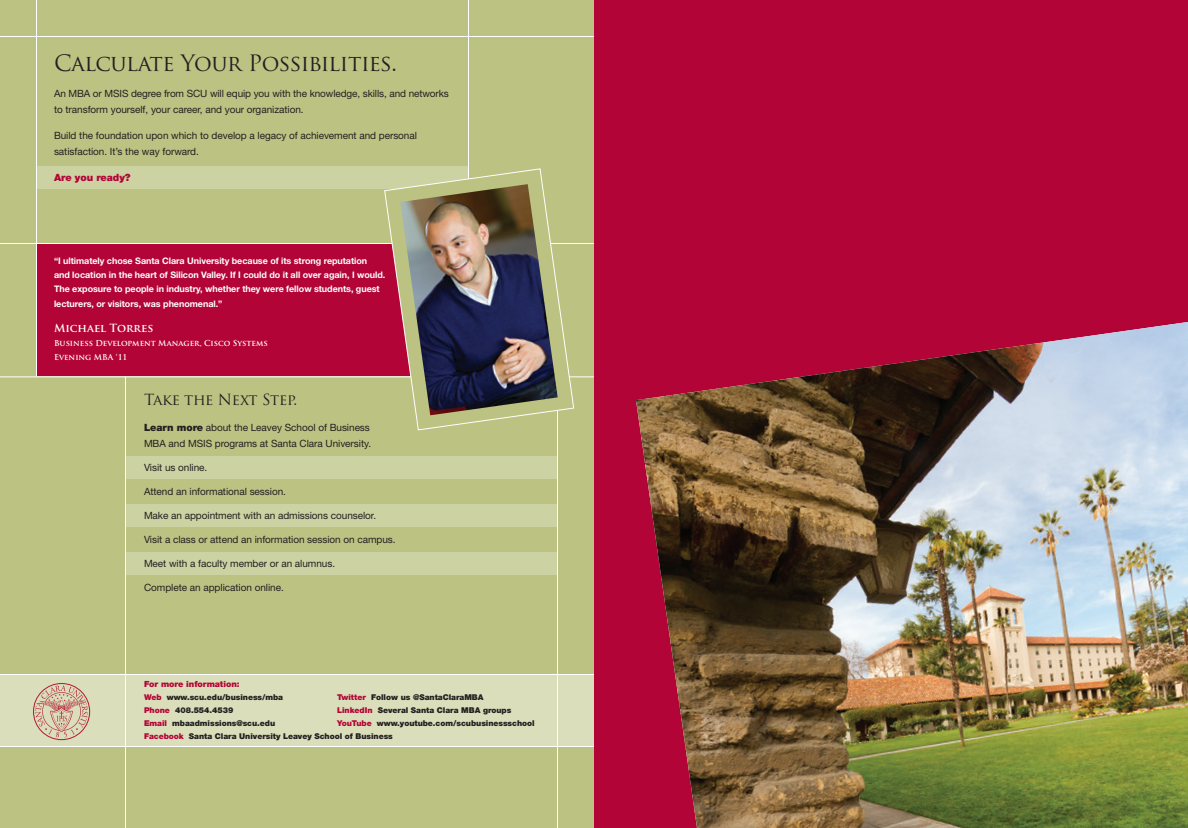
<style>
.page{position:relative;width:1188px;height:828px;background:#fff}
.page>*{position:absolute;margin:0;border:0;box-sizing:border-box;transform-origin:0 0}
.t1{font:22px "Trajan Pro";letter-spacing:-.02em;color:#231f20}
.t2{font:15px "Trajan Pro";letter-spacing:-.02em;color:#231f20}
.t3{font:700 11px "Trajan Pro";color:#fff}
.t4{font:10px/16px "Helvetica Neue";letter-spacing:-.005em;color:#231f20}
.t5{font:900 10px "Helvetica Neue";letter-spacing:-.005em;color:#b30437}
.t6{font:700 9px/14.2px "Helvetica Neue";letter-spacing:-.005em;color:#fff}
.t7{font:900 8.5px "Helvetica Neue";letter-spacing:-.005em;color:#b30437}
.t8{font:900 8px "Helvetica Neue";letter-spacing:-.005em;color:#231f20}
.t9{font:700 8px "Trajan Pro";color:#fff}
.s1{font-weight:900}
.s2{color:#b30437}
</style>
<div class="page">
<div style="left:0;top:0;width:594px;height:828px;background:#bcc282"></div>
<div style="left:36px;top:244px;width:400px;height:132px;background:#b30437"></div>
<div style="left:37px;top:166px;width:432px;height:23px;background:#cdd2a2"></div>
<div style="left:125px;top:456px;width:432px;height:22px;background:#cdd2a2"></div>
<div style="left:126px;top:504px;width:432px;height:22px;background:#cdd2a2"></div>
<div style="left:126px;top:552px;width:432px;height:23px;background:#cdd2a2"></div>
<div style="left:0;top:674px;width:594px;height:72px;background:#dbdeba"></div>
<hr style="left:557px;top:359px;width:1px;height:469px;background:#fff">
<hr style="left:36px;top:0;width:1px;height:376px;background:#fff">
<hr style="left:468px;top:0;width:1px;height:276px;background:#fff">
<div style="left:594px;top:0;width:594px;height:828px;background:#b30437"></div>
<img style="left:636px;top:322px;width:552px;height:506px">
<hr style="left:0;top:243px;width:594px;height:1px;background:#fff">
<hr style="left:0;top:36px;width:594px;height:1px;background:#fff">
<hr style="left:0;top:376px;width:594px;height:1px;background:#fff">
<hr style="left:125px;top:377px;width:1px;height:451px;background:#fff">
<hr style="left:0;top:674px;width:594px;height:1px;background:#fff">
<hr style="left:0;top:746px;width:594px;height:1px;background:#fff">
<svg style="left:33px;top:683px;width:57px;height:57px"></svg>
<svg style="left:384px;top:168px;width:191px;height:263px"></svg>
<img style="left:400px;top:184px;width:158px;height:231px">
<p class="t1" style="left:54px;top:49px;width:345px">Calculate Your Possibilities.</p>
<p class="t4" style="left:54px;top:86px;width:396px">An MBA or MSIS degree from SCU will equip you with the knowledge, skills, and networks to transform yourself, your career, and your organization.</p>
<p class="t4" style="left:54px;top:128px;width:365px">Build the foundation upon which to develop a legacy of achievement and personal</p>
<p class="t4" style="left:54px;top:144px;width:146px">satisfaction. It’s the way forward.</p>
<p class="t5" style="left:54px;top:172px;width:78px">Are you ready?</p>
<p class="t6" style="left:54px;top:254px;width:315px">“I ultimately chose Santa Clara University because of its strong reputation</p>
<p class="t6" style="left:54px;top:268px;width:333px">and location in the heart of Silicon Valley. If I could do it all over again, I would.<br>The exposure to people in industry, whether they were fellow students, guest lecturers, or visitors, was phenomenal.”</p>
<p class="t3" style="left:54px;top:321px;width:101px">Michael Torres</p>
<p class="t9" style="left:54px;top:338px;width:215px">Business Development Manager, Cisco Systems</p>
<p class="t9" style="left:54px;top:352px;width:75px">Evening MBA ‘11</p>
<p class="t2" style="left:144px;top:390px;width:155px">Take the Next Step.</p>
<p class="t4" style="left:144px;top:419px;width:227px"><span class="s1">Learn more</span> about the Leavey School of Business</p>
<p class="t4" style="left:144px;top:435px;width:229px">MBA and MSIS programs at Santa Clara University.</p>
<p class="t4" style="left:144px;top:459px;width:65px">Visit us online.</p>
<p class="t4" style="left:144px;top:483px;width:143px">Attend an informational session.</p>
<p class="t4" style="left:144px;top:507px;width:234px">Make an appointment with an admissions counselor.</p>
<p class="t4" style="left:144px;top:531px;width:253px">Visit a class or attend an information session on campus.</p>
<p class="t4" style="left:144px;top:555px;width:193px">Meet with a faculty member or an alumnus.</p>
<p class="t4" style="left:144px;top:579px;width:141px">Complete an application online.</p>
<p class="t7" style="left:144px;top:679px;width:97px">For more information:</p>
<p class="t8" style="left:144px;top:692px;width:141px"><span class="s2">Web</span> www.scu.edu/business/mba</p>
<p class="t8" style="left:337px;top:692px;width:148px"><span class="s2">Twitter</span> Follow us @SantaClaraMBA</p>
<p class="t8" style="left:144px;top:705px;width:91px"><span class="s2">Phone</span> 408.554.4539</p>
<p class="t8" style="left:337px;top:705px;width:176px"><span class="s2">LinkedIn</span> Several Santa Clara MBA groups</p>
<p class="t8" style="left:144px;top:718px;width:133px"><span class="s2">Email</span> mbaadmissions@scu.edu</p>
<p class="t8" style="left:337px;top:718px;width:199px"><span class="s2">YouTube</span> www.youtube.com/scubusinessschool</p>
<p class="t8" style="left:144px;top:731px;width:250px"><span class="s2">Facebook</span> Santa Clara University Leavey School of Business</p>
</div>
